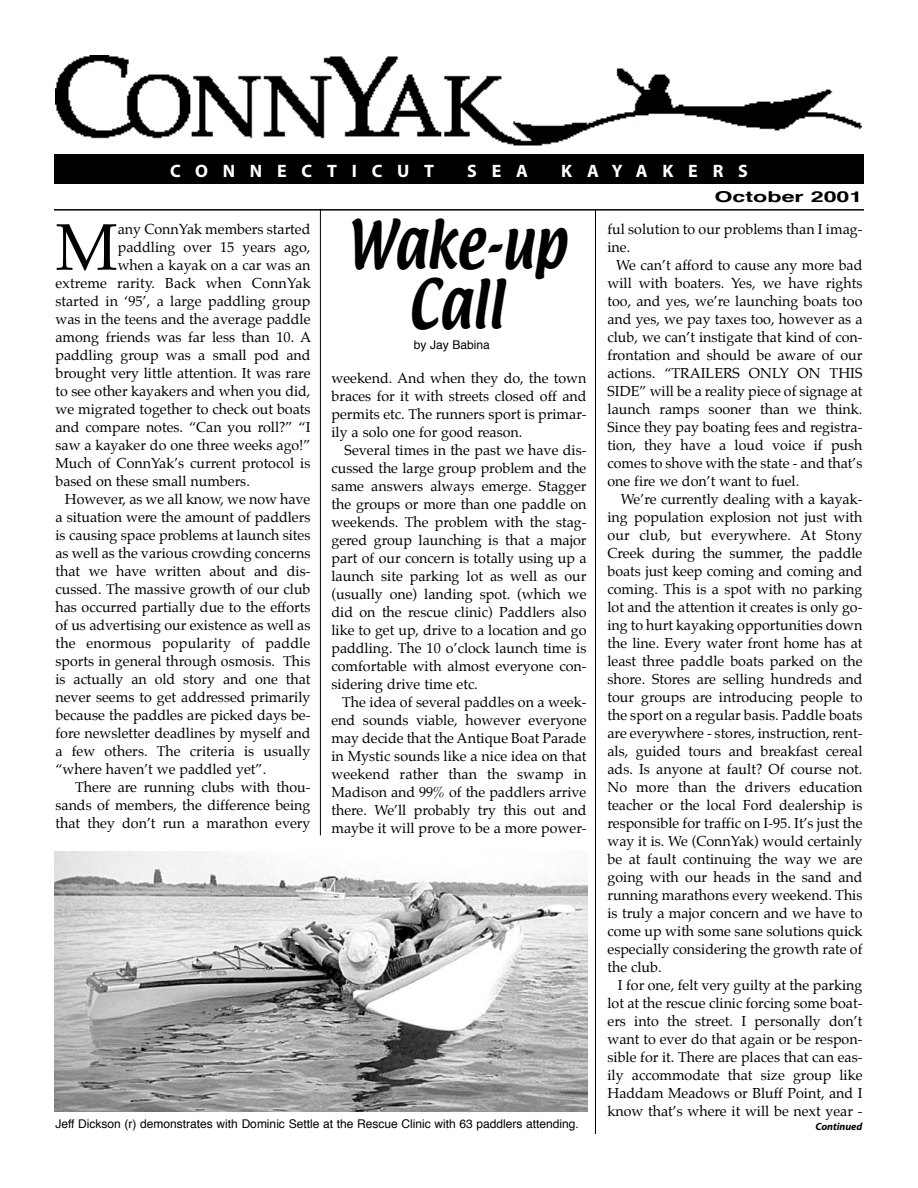
<style>
.page{position:relative;width:918px;height:1188px;background:#fff}
.page>*{position:absolute;margin:0;border:0;box-sizing:border-box;transform-origin:0 0}
.t1{font:65.85px "Palatino";color:#000}
.t2{font:60px/60px "Textile";color:#000;text-align:center;scale:.8 1}
.t3{font:700 18px "Myriad Pro";letter-spacing:.82em;color:#fff}
.t4{font:700 15px "Helvetica";color:#000;scale:1.55 1}
.t5{font:14.25px/18px "Palatino";color:#000;text-align:justify}
.t6{font:12px "Helvetica";color:#000}
.t7{font:italic 700 10.5px "Myriad Pro";letter-spacing:-.005em;color:#000}
</style>
<div class="page">
<div style="left:54px;top:154px;width:810px;height:30px;background:#000"></div>
<hr style="left:54px;top:209px;width:810px;height:2px;background:#000">
<hr style="left:320px;top:209px;width:1px;height:626px;background:#000">
<hr style="left:595px;top:210px;width:1px;height:924px;background:#000">
<img style="left:56px;top:55px;width:805px;height:91px">
<img style="left:54px;top:852px;width:534px;height:259px">
<p class="t3" style="left:170px;top:159px;width:265px">CONNEC TIC UT</p>
<p class="t3" style="left:467px;top:159px;width:62px">SEA</p>
<p class="t3" style="left:561px;top:159px;width:186px">KAYAKERS</p>
<p class="t4" style="left:715px;top:183px;width:97px">October 2001</p>
<h1 class="t1" style="left:56px;top:204px;width:64px">M</h1>
<p class="t5" style="left:118px;top:221px;width:194px">any ConnYak members started</p>
<p class="t5" style="left:118px;top:239px;width:194px">paddling over 15 years ago,</p>
<p class="t5" style="left:118px;top:257px;width:194px">when a kayak on a car was an</p>
<p class="t5" style="left:56px;top:275px;width:257px">extreme rarity. Back when ConnYak</p>
<p class="t5" style="left:56px;top:293px;width:256px">started in ‘95’, a large paddling group</p>
<p class="t5" style="left:56px;top:311px;width:256px">was in the teens and the average paddle</p>
<p class="t5" style="left:56px;top:329px;width:257px">among friends was far less than 10. A</p>
<p class="t5" style="left:56px;top:347px;width:257px">paddling group was a small pod and</p>
<p class="t5" style="left:56px;top:365px;width:256px">brought very little attention. It was rare</p>
<p class="t5" style="left:56px;top:383px;width:256px">to see other kayakers and when you did,</p>
<p class="t5" style="left:56px;top:401px;width:256px">we migrated together to check out boats</p>
<p class="t5" style="left:56px;top:419px;width:257px">and compare notes. “Can you roll?” “I</p>
<p class="t5" style="left:56px;top:437px;width:256px">saw a kayaker do one three weeks ago!”</p>
<p class="t5" style="left:56px;top:455px;width:256px">Much of ConnYak’s current protocol is</p>
<p class="t5" style="left:56px;top:473px;width:196px">based on these small numbers.</p>
<p class="t5" style="left:65px;top:491px;width:247px">However, as we all know, we now have</p>
<p class="t5" style="left:56px;top:509px;width:256px">a situation were the amount of paddlers</p>
<p class="t5" style="left:56px;top:527px;width:256px">is causing space problems at launch sites</p>
<p class="t5" style="left:56px;top:545px;width:256px">as well as the various crowding concerns</p>
<p class="t5" style="left:56px;top:563px;width:257px">that we have written about and dis-</p>
<p class="t5" style="left:56px;top:581px;width:257px">cussed. The massive growth of our club</p>
<p class="t5" style="left:56px;top:599px;width:256px">has occurred partially due to the efforts</p>
<p class="t5" style="left:56px;top:617px;width:256px">of us advertising our existence as well as</p>
<p class="t5" style="left:56px;top:635px;width:256px">the enormous popularity of paddle</p>
<p class="t5" style="left:56px;top:653px;width:256px">sports in general through osmosis. This</p>
<p class="t5" style="left:56px;top:671px;width:256px">is actually an old story and one that</p>
<p class="t5" style="left:56px;top:689px;width:256px">never seems to get addressed primarily</p>
<p class="t5" style="left:56px;top:707px;width:257px">because the paddles are picked days be-</p>
<p class="t5" style="left:56px;top:725px;width:257px">fore newsletter deadlines by myself and</p>
<p class="t5" style="left:56px;top:743px;width:256px">a few others. The criteria is usually</p>
<p class="t5" style="left:56px;top:761px;width:212px">“where haven’t we paddled yet”.</p>
<p class="t5" style="left:75px;top:779px;width:237px">There are running clubs with thou-</p>
<p class="t5" style="left:56px;top:797px;width:256px">sands of members, the difference being</p>
<p class="t5" style="left:56px;top:815px;width:256px">that they don’t run a marathon every</p>
<h2 class="t2" style="left:346px;top:217px;width:275px">Wake-up<br>Call</h2>
<p class="t6" style="left:414px;top:335px;width:78px">by Jay Babina</p>
<p class="t5" style="left:332px;top:370px;width:257px">weekend. And when they do, the town braces for it with streets closed off and permits etc. The runners sport is primar&shy;ily a solo one for good reason.</p>
<p class="t5" style="left:332px;top:442px;width:257px;text-indent:13px">Several times in the past we have dis&shy;cussed the large group problem and the same answers always emerge. Stagger the groups or more than one paddle on weekends. The problem with the stag&shy;gered group launching is that a major part of our concern is totally using up a launch site parking lot as well as our (usually one) landing spot. (which we did on the rescue clinic) Paddlers also like to get up, drive to a location and go paddling. The 10 o’clock launch time is comfortable with almost everyone con&shy;sidering drive time etc.</p>
<p class="t5" style="left:332px;top:694px;width:257px;text-indent:11px">The idea of several paddles on a week&shy;end sounds viable, however everyone may decide that the Antique Boat Parade in Mystic sounds like a nice idea on that weekend rather than the swamp in Madison and 99% of the paddlers arrive there. We’ll probably try this out and maybe it will prove to be a more power-</p>
<p class="t6" style="left:56px;top:1113px;width:525px">Jeff Dickson (r) demonstrates with Dominic Settle at the Rescue Clinic with 63 paddlers attending.</p>
<p class="t5" style="left:608px;top:221px;width:256px">ful solution to our problems than I imag&shy;ine.</p>
<p class="t5" style="left:608px;top:257px;width:257px;text-align:left;text-indent:9px">We can’t afford to cause any more bad will with boaters. Yes, we have rights too, and yes, we’re launching boats too and yes, we pay taxes too, however as a club, we can’t instigate that kind of con&shy;frontation and should be aware of our actions. “Trailers only on this side” will be a reality piece of signage at launch ramps sooner than we think.<br>Since they pay boating fees and registra&shy;tion, they have a loud voice if push comes to shove with the state - and that’s one fire we don’t want to fuel.</p>
<p class="t5" style="left:608px;top:491px;width:257px;text-indent:13px">We’re currently dealing with a kayak&shy;ing population explosion not just with our club, but everywhere. At Stony Creek during the summer, the paddle boats just keep coming and coming and coming. This is a spot with no parking lot and the attention it creates is only go&shy;ing to hurt kayaking opportunities down the line. Every water front home has at least three paddle boats parked on the shore. Stores are selling hundreds and tour groups are introducing people to the sport on a regular basis. Paddle boats are everywhere - stores, instruction, rent&shy;als, guided tours and breakfast cereal ads. Is anyone at fault? Of course not.<br>No more than the drivers education teacher or the local Ford dealership is responsible for traffic on I-95. It’s just the way it is. We (ConnYak) would certainly be at fault continuing the way we are going with our heads in the sand and running marathons every weekend. This is truly a major concern and we have to come up with some sane solutions quick especially considering the growth rate of the club.</p>
<p class="t5" style="left:608px;top:977px;width:257px;text-indent:10px">I for one, felt very guilty at the parking lot at the rescue clinic forcing some boat&shy;ers into the street. I personally don’t want to ever do that again or be respon&shy;sible for it. There are places that can eas&shy;ily accommodate that size group like Haddam Meadows or Bluff Point, and I know that’s where it will be next year -</p>
<p class="t7" style="left:815px;top:1120px;width:49px">Continued</p>
</div>
